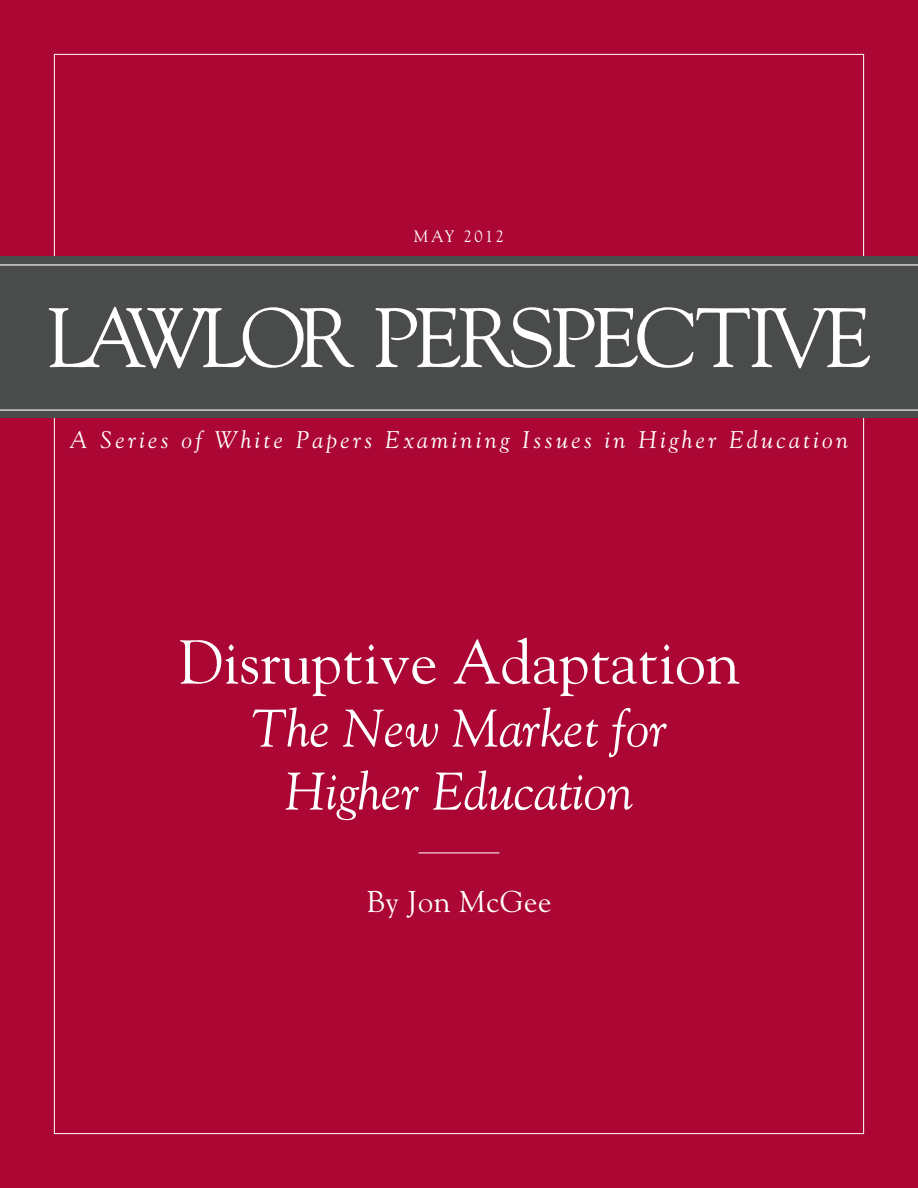
<style>
.page{position:relative;width:918px;height:1188px;background:#ab0634}
.page>*{position:absolute;margin:0;border:0;box-sizing:border-box;transform-origin:0 0}
.t1{font:83.55px "Goudy";letter-spacing:-.06em;color:#fff}
.t2{font:61.5px "Goudy";color:#fff}
.t3{font:italic 52.5px/63px "Goudy";color:#fff;text-align:center}
.t4{font:30px "Goudy";letter-spacing:.02em;color:#fff}
.t5{font:italic 24px "Goudy";letter-spacing:.14em;color:#fff}
.t6{font:16.5px "Goudy";letter-spacing:.15em;color:#fff}
</style>
<div class="page">
<div style="left:0;top:256px;width:918px;height:162px;background:#494c4b"></div>
<hr style="left:0;top:264px;width:918px;height:2px;background:#fff">
<hr style="left:0;top:410px;width:918px;height:1px;background:#fff">
<hr style="left:418px;top:853px;width:82px;height:1px;background:#fff">
<p class="t6" style="left:414px;top:226px;width:92px">May 2012</p>
<h1 class="t1" style="left:47px;top:286px;width:825px">LAWLOR PERSPECTIVE</h1>
<p class="t5" style="left:70px;top:425px;width:780px">A Series of White Papers Examining Issues in Higher Education</p>
<h2 class="t2" style="left:178px;top:624px;width:563px">Disruptive Adaptation</h2>
<h3 class="t3" style="left:251px;top:696px;width:417px">The New Market for<br>Higher Education</h3>
<p class="t4" style="left:367px;top:882px;width:186px">By Jon McGee</p>
</div>
